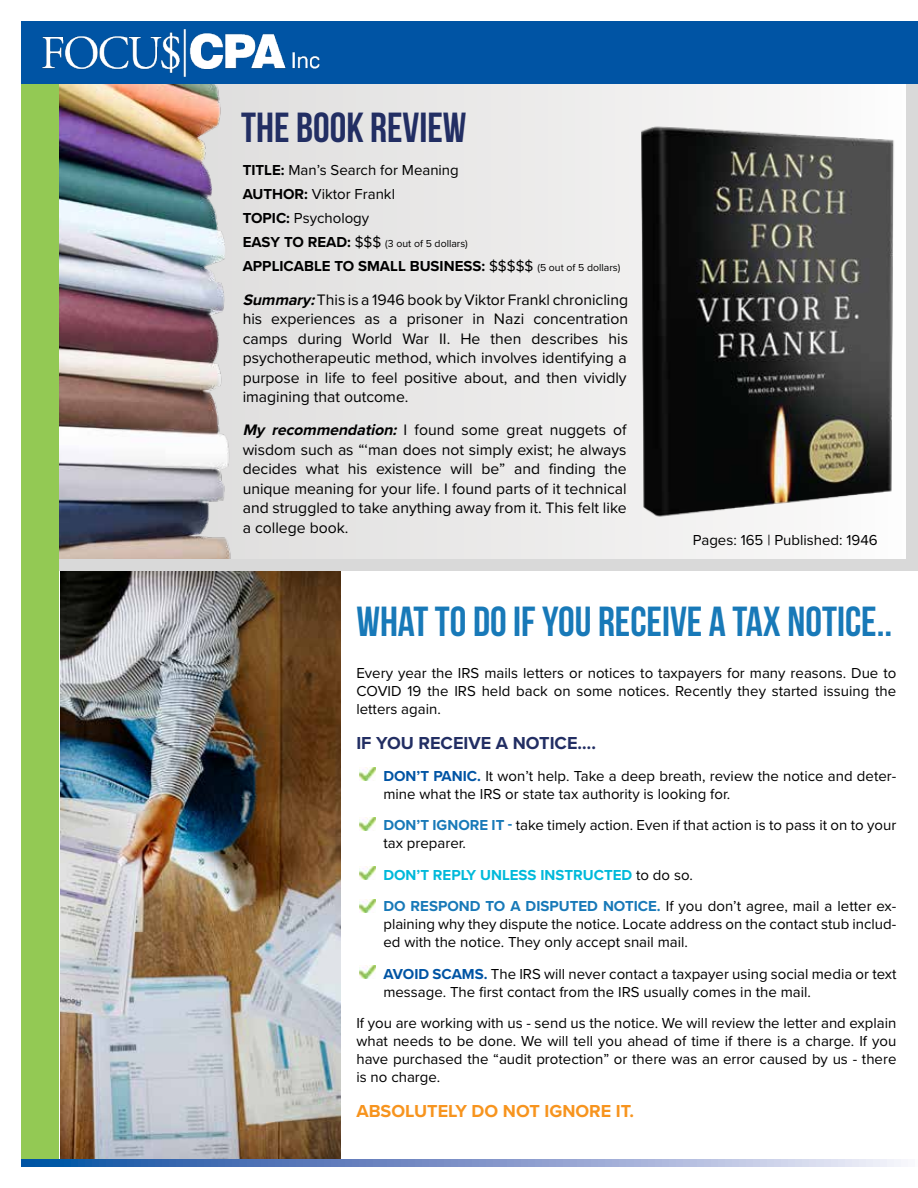
<style>
.page{position:relative;width:918px;height:1188px;background:#fff}
.page>*{position:absolute;margin:0;border:0;box-sizing:border-box;transform-origin:0 0}
.t1{font:42px "Bebas Neue";color:#1879b8}
.t2{font:42px "Bebas Neue";color:#222e63}
.t3{font:700 18px "Proxima Nova";color:#f7941e}
.t4{font:700 18px "Proxima Nova";color:#222e63}
.t5{font:15.75px/19.5px "Proxima Nova";color:#000;text-align:justify}
.t6{font:15px/18px "Proxima Nova";color:#000}
.t7{font:700 15px "Proxima Nova";color:#000}
.t8{font:10.5px "Proxima Nova";color:#000}
.s1{font-weight:700}
.s2{font-weight:700;font-size:15px}
.s3{font-size:15px}
.s4{font-weight:400}
.s5{font-weight:400;font-size:10.5px}
.s6{font-weight:700;font-style:italic}
.s7{font-weight:700;color:#0054a4}
.s8{font-weight:700;color:#1879b8}
.s9{font-weight:700;color:#00b9da}
</style>
<div class="page">
<img style="left:60px;top:571px;width:281px;height:588px">
<div style="left:59px;top:84px;width:859px;height:484px;background:#e8e7e7"></div>
<img style="left:59px;top:84px;width:172px;height:475px">
<div style="left:54px;top:559px;width:864px;height:12px;background:#d9d9d9"></div>
<div style="left:22px;top:22px;width:896px;height:62px;background:#0054a4"></div>
<img style="left:42px;top:29px;width:278px;height:47px">
<div style="left:22px;top:84px;width:37px;height:1075px;background:#93c954"></div>
<img style="left:641px;top:84px;width:277px;height:475px">
<img style="left:360px;top:768px;width:16px;height:13px">
<img style="left:360px;top:818px;width:16px;height:13px">
<img style="left:360px;top:866px;width:16px;height:13px">
<img style="left:360px;top:899px;width:16px;height:14px">
<img style="left:360px;top:966px;width:16px;height:13px">
<svg style="left:22px;top:1159px;width:879px;height:7px;background:#7c97ca"></svg>
<h1 class="t2" style="left:241px;top:104px;width:227px">THE BOOK REVIEW</h1>
<p class="t6" style="left:243px;top:158px;width:218px;line-height:24px"><span class="s1">TITLE:</span> Man’s Search for Meaning<br><span class="s1">AUTHOR:</span> Viktor Frankl<br><span class="s1">TOPIC:</span> Psychology</p>
<p class="t8" style="left:243px;top:236px;width:227px"><span class="s2">EASY TO READ:</span> <span class="s3">$$$</span> (3 out of 5 dollars)</p>
<p class="t7" style="left:243px;top:255px;width:379px">APPLICABLE TO SMALL BUSINESS: <span class="s4">$$$$$</span> <span class="s5">(5 out of 5 dollars)</span></p>
<p class="t5" style="left:243px;top:289px;width:387px"><span class="s6">Summary:</span>This is a 1946 book by Viktor Frankl chronicling his experiences as a prisoner in Nazi concentration camps during World War II. He then describes his psychotherapeutic method, which involves identifying a purpose in life to feel positive about, and then vividly imagining that outcome.</p>
<p class="t5" style="left:243px;top:419px;width:386px"><span class="s6">My recommendation:</span> I found some great nuggets of wisdom such as “‘man does not simply exist; he always decides what his existence will be” and finding the unique meaning for your life. I found parts of it technical and struggled to take anything away from it. This felt like a college book.</p>
<p class="t6" style="left:693px;top:530px;width:186px">Pages: 165 | Published: 1946</p>
<h1 class="t1" style="left:356px;top:599px;width:537px">WHAT TO DO IF YOU RECEIVE A TAX NOTICE..</h1>
<p class="t6" style="left:356px;top:663px;width:542px;text-align:justify">Every year the IRS mails letters or notices to taxpayers for many reasons. Due to COVID 19 the IRS held back on some notices. Recently they started issuing the letters again.</p>
<p class="t4" style="left:356px;top:730px;width:241px">IF YOU RECEIVE A NOTICE….</p>
<p class="t6" style="left:383px;top:766px;width:514px"><span class="s7">DON’T PANIC.</span> It won’t help. Take a deep breath, review the notice and deter&shy;mine what the IRS or state tax authority is looking for.</p>
<p class="t6" style="left:383px;top:815px;width:514px"><span class="s8">DON’T IGNORE IT -</span> take timely action. Even if that action is to pass it on to your tax preparer.</p>
<p class="t6" style="left:383px;top:858px;width:514px;line-height:31.5px"><span class="s9">DON’T REPLY UNLESS INSTRUCTED</span> to do so.<br><span class="s8">DO RESPOND TO A DISPUTED NOTICE.</span> If you don’t agree, mail a letter ex-</p>
<p class="t6" style="left:383px;top:914px;width:514px">plaining why they dispute the notice. Locate address on the contact stub includ&shy;ed with the notice. They only accept snail mail.</p>
<p class="t6" style="left:383px;top:964px;width:515px"><span class="s7">AVOID SCAMS.</span> The IRS will never contact a taxpayer using social media or text message. The first contact from the IRS usually comes in the mail.</p>
<p class="t6" style="left:356px;top:1013px;width:542px;text-align:justify">If you are working with us - send us the notice. We will review the letter and explain what needs to be done. We will tell you ahead of time if there is a charge. If you have purchased the “audit protection” or there was an error caused by us - there is no charge.</p>
<p class="t3" style="left:356px;top:1098px;width:279px">ABSOLUTELY DO NOT IGNORE IT.</p>
</div>
